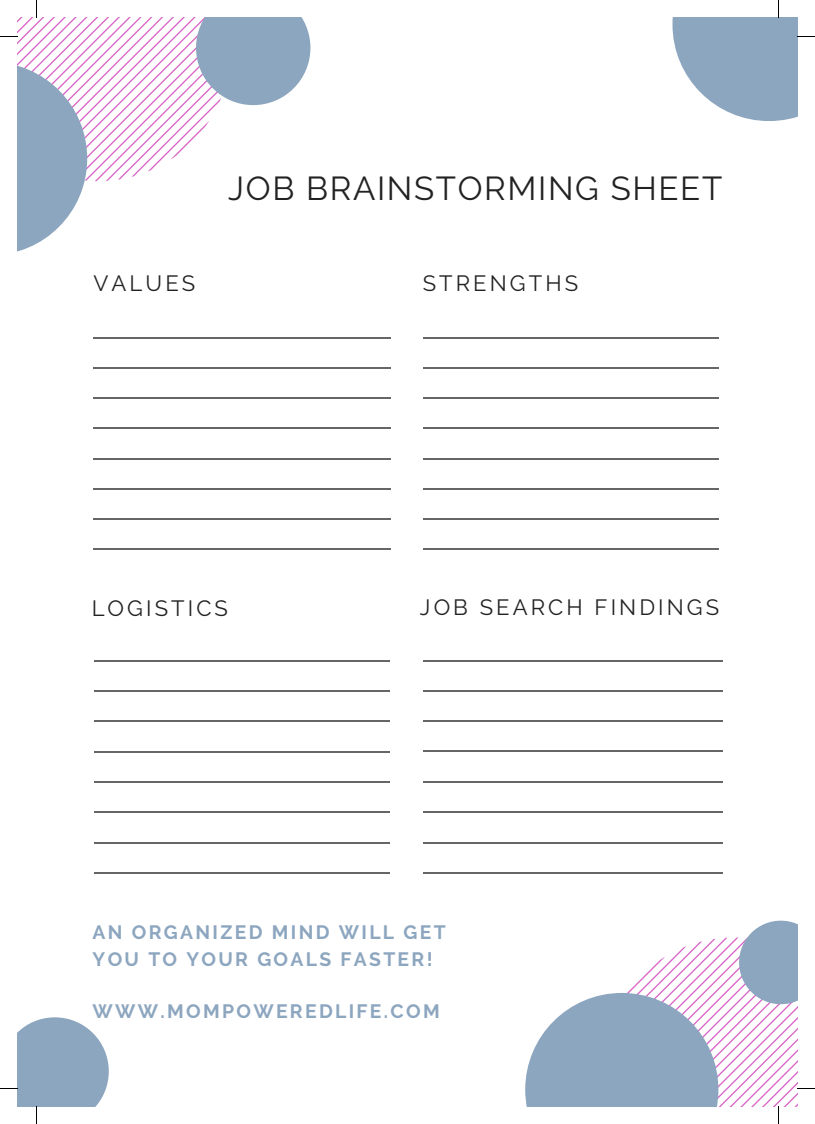
<style>
.page{position:relative;width:815px;height:1124px;background:#fff}
.page>*{position:absolute;margin:0;border:0;box-sizing:border-box;transform-origin:0 0}
.t1{font:33.12px "Raleway";letter-spacing:.05em;color:#222}
.t2{font:22.12px "Raleway";letter-spacing:.14em;color:#222}
.t3{font:700 19.25px/26.2px "Raleway";letter-spacing:.12em;color:#8da6bf}
</style>
<div class="page">
<hr style="left:93px;top:337px;width:39px;height:1px;background:#666">
<hr style="left:132px;top:337px;width:107px;height:1px;background:#666">
<hr style="left:239px;top:337px;width:108px;height:1px;background:#666">
<hr style="left:352px;top:337px;width:39px;height:1px;background:#666">
<hr style="left:352px;top:367px;width:39px;height:1px;background:#666">
<hr style="left:352px;top:397px;width:39px;height:2px;background:#666">
<hr style="left:352px;top:427px;width:39px;height:2px;background:#666">
<hr style="left:352px;top:458px;width:39px;height:1px;background:#666">
<hr style="left:352px;top:488px;width:39px;height:1px;background:#666">
<hr style="left:352px;top:518px;width:39px;height:2px;background:#666">
<hr style="left:352px;top:548px;width:39px;height:2px;background:#666">
<hr style="left:93px;top:367px;width:39px;height:1px;background:#666">
<hr style="left:93px;top:397px;width:39px;height:2px;background:#666">
<hr style="left:93px;top:427px;width:39px;height:2px;background:#666">
<hr style="left:93px;top:458px;width:39px;height:1px;background:#666">
<hr style="left:93px;top:488px;width:39px;height:1px;background:#666">
<hr style="left:93px;top:518px;width:39px;height:2px;background:#666">
<hr style="left:93px;top:548px;width:39px;height:2px;background:#666">
<hr style="left:132px;top:367px;width:107px;height:1px;background:#666">
<hr style="left:132px;top:397px;width:107px;height:2px;background:#666">
<hr style="left:132px;top:427px;width:107px;height:2px;background:#666">
<hr style="left:132px;top:458px;width:107px;height:1px;background:#666">
<hr style="left:132px;top:488px;width:107px;height:1px;background:#666">
<hr style="left:132px;top:518px;width:107px;height:2px;background:#666">
<hr style="left:132px;top:548px;width:107px;height:2px;background:#666">
<hr style="left:239px;top:367px;width:108px;height:1px;background:#666">
<hr style="left:239px;top:397px;width:108px;height:2px;background:#666">
<hr style="left:239px;top:427px;width:108px;height:2px;background:#666">
<hr style="left:239px;top:458px;width:108px;height:1px;background:#666">
<hr style="left:239px;top:488px;width:108px;height:1px;background:#666">
<hr style="left:239px;top:518px;width:108px;height:2px;background:#666">
<hr style="left:239px;top:548px;width:108px;height:2px;background:#666">
<hr style="left:423px;top:337px;width:39px;height:1px;background:#666">
<hr style="left:462px;top:337px;width:107px;height:1px;background:#666">
<hr style="left:569px;top:337px;width:108px;height:1px;background:#666">
<hr style="left:680px;top:337px;width:39px;height:1px;background:#666">
<hr style="left:680px;top:367px;width:39px;height:1px;background:#666">
<hr style="left:680px;top:397px;width:39px;height:2px;background:#666">
<hr style="left:680px;top:427px;width:39px;height:2px;background:#666">
<hr style="left:680px;top:458px;width:39px;height:1px;background:#666">
<hr style="left:680px;top:488px;width:39px;height:1px;background:#666">
<hr style="left:680px;top:518px;width:39px;height:1px;background:#666">
<hr style="left:680px;top:548px;width:39px;height:2px;background:#666">
<hr style="left:423px;top:367px;width:39px;height:1px;background:#666">
<hr style="left:423px;top:397px;width:39px;height:2px;background:#666">
<hr style="left:423px;top:427px;width:39px;height:2px;background:#666">
<hr style="left:423px;top:458px;width:39px;height:1px;background:#666">
<hr style="left:423px;top:488px;width:39px;height:1px;background:#666">
<hr style="left:423px;top:518px;width:39px;height:1px;background:#666">
<hr style="left:423px;top:548px;width:39px;height:2px;background:#666">
<hr style="left:462px;top:367px;width:107px;height:1px;background:#666">
<hr style="left:462px;top:397px;width:107px;height:2px;background:#666">
<hr style="left:462px;top:427px;width:107px;height:2px;background:#666">
<hr style="left:462px;top:458px;width:107px;height:1px;background:#666">
<hr style="left:462px;top:488px;width:107px;height:1px;background:#666">
<hr style="left:462px;top:518px;width:107px;height:1px;background:#666">
<hr style="left:462px;top:548px;width:107px;height:2px;background:#666">
<hr style="left:569px;top:367px;width:108px;height:1px;background:#666">
<hr style="left:569px;top:397px;width:108px;height:2px;background:#666">
<hr style="left:569px;top:427px;width:108px;height:2px;background:#666">
<hr style="left:569px;top:458px;width:108px;height:1px;background:#666">
<hr style="left:569px;top:488px;width:108px;height:1px;background:#666">
<hr style="left:569px;top:518px;width:108px;height:1px;background:#666">
<hr style="left:569px;top:548px;width:108px;height:2px;background:#666">
<hr style="left:94px;top:660px;width:39px;height:1px;background:#666">
<hr style="left:133px;top:660px;width:108px;height:1px;background:#666">
<hr style="left:240px;top:660px;width:108px;height:1px;background:#666">
<hr style="left:351px;top:660px;width:39px;height:1px;background:#666">
<hr style="left:351px;top:690px;width:39px;height:1px;background:#666">
<hr style="left:351px;top:720px;width:39px;height:2px;background:#666">
<hr style="left:351px;top:750px;width:39px;height:2px;background:#666">
<hr style="left:351px;top:781px;width:39px;height:1px;background:#666">
<hr style="left:351px;top:811px;width:39px;height:1px;background:#666">
<hr style="left:351px;top:842px;width:39px;height:1px;background:#666">
<hr style="left:351px;top:872px;width:39px;height:1px;background:#666">
<hr style="left:94px;top:690px;width:39px;height:1px;background:#666">
<hr style="left:94px;top:720px;width:39px;height:2px;background:#666">
<hr style="left:94px;top:750px;width:39px;height:2px;background:#666">
<hr style="left:94px;top:781px;width:39px;height:1px;background:#666">
<hr style="left:94px;top:811px;width:39px;height:1px;background:#666">
<hr style="left:94px;top:842px;width:39px;height:1px;background:#666">
<hr style="left:94px;top:872px;width:39px;height:1px;background:#666">
<hr style="left:133px;top:690px;width:108px;height:1px;background:#666">
<hr style="left:133px;top:720px;width:108px;height:2px;background:#666">
<hr style="left:133px;top:750px;width:108px;height:2px;background:#666">
<hr style="left:133px;top:781px;width:108px;height:1px;background:#666">
<hr style="left:133px;top:811px;width:108px;height:1px;background:#666">
<hr style="left:133px;top:842px;width:108px;height:1px;background:#666">
<hr style="left:133px;top:872px;width:108px;height:1px;background:#666">
<hr style="left:240px;top:690px;width:108px;height:1px;background:#666">
<hr style="left:240px;top:720px;width:108px;height:2px;background:#666">
<hr style="left:240px;top:750px;width:108px;height:2px;background:#666">
<hr style="left:240px;top:781px;width:108px;height:1px;background:#666">
<hr style="left:240px;top:811px;width:108px;height:1px;background:#666">
<hr style="left:240px;top:842px;width:108px;height:1px;background:#666">
<hr style="left:240px;top:872px;width:108px;height:1px;background:#666">
<hr style="left:423px;top:660px;width:40px;height:1px;background:#666">
<hr style="left:462px;top:660px;width:108px;height:1px;background:#666">
<hr style="left:570px;top:660px;width:108px;height:1px;background:#666">
<hr style="left:683px;top:660px;width:40px;height:1px;background:#666">
<hr style="left:683px;top:690px;width:40px;height:1px;background:#666">
<hr style="left:683px;top:720px;width:40px;height:1px;background:#666">
<hr style="left:683px;top:750px;width:40px;height:2px;background:#666">
<hr style="left:683px;top:781px;width:40px;height:1px;background:#666">
<hr style="left:683px;top:811px;width:40px;height:1px;background:#666">
<hr style="left:683px;top:841px;width:40px;height:2px;background:#666">
<hr style="left:683px;top:872px;width:40px;height:1px;background:#666">
<hr style="left:423px;top:690px;width:40px;height:1px;background:#666">
<hr style="left:423px;top:720px;width:40px;height:1px;background:#666">
<hr style="left:423px;top:750px;width:40px;height:2px;background:#666">
<hr style="left:423px;top:781px;width:40px;height:1px;background:#666">
<hr style="left:423px;top:811px;width:40px;height:1px;background:#666">
<hr style="left:423px;top:841px;width:40px;height:2px;background:#666">
<hr style="left:423px;top:872px;width:40px;height:1px;background:#666">
<hr style="left:462px;top:690px;width:108px;height:1px;background:#666">
<hr style="left:462px;top:720px;width:108px;height:1px;background:#666">
<hr style="left:462px;top:750px;width:108px;height:2px;background:#666">
<hr style="left:462px;top:781px;width:108px;height:1px;background:#666">
<hr style="left:462px;top:811px;width:108px;height:1px;background:#666">
<hr style="left:462px;top:841px;width:108px;height:2px;background:#666">
<hr style="left:462px;top:872px;width:108px;height:1px;background:#666">
<hr style="left:570px;top:690px;width:108px;height:1px;background:#666">
<hr style="left:570px;top:720px;width:108px;height:1px;background:#666">
<hr style="left:570px;top:750px;width:108px;height:2px;background:#666">
<hr style="left:570px;top:781px;width:108px;height:1px;background:#666">
<hr style="left:570px;top:811px;width:108px;height:1px;background:#666">
<hr style="left:570px;top:841px;width:108px;height:2px;background:#666">
<hr style="left:570px;top:872px;width:108px;height:1px;background:#666">
<svg style="left:0;top:0;width:310px;height:252px"></svg>
<svg style="left:672px;top:0;width:143px;height:121px"></svg>
<svg style="left:525px;top:920px;width:290px;height:203px"></svg>
<svg style="left:0;top:1017px;width:109px;height:106px"></svg>
<h1 class="t1" style="left:228px;top:169px;width:496px">JOB BRAINSTORMING SHEET</h1>
<p class="t2" style="left:94px;top:270px;width:103px">VALUES</p>
<p class="t2" style="left:423px;top:270px;width:157px">STRENGTHS</p>
<p class="t2" style="left:92px;top:594px;width:138px">LOGISTICS</p>
<p class="t2" style="left:420px;top:594px;width:301px">JOB SEARCH FINDINGS</p>
<p class="t3" style="left:93px;top:919px;width:354px">AN ORGANIZED MIND WILL GET<br>YOU TO YOUR GOALS FASTER!</p>
<p class="t3" style="left:93px;top:998px;width:349px">WWW.MOMPOWEREDLIFE.COM</p>
</div>
